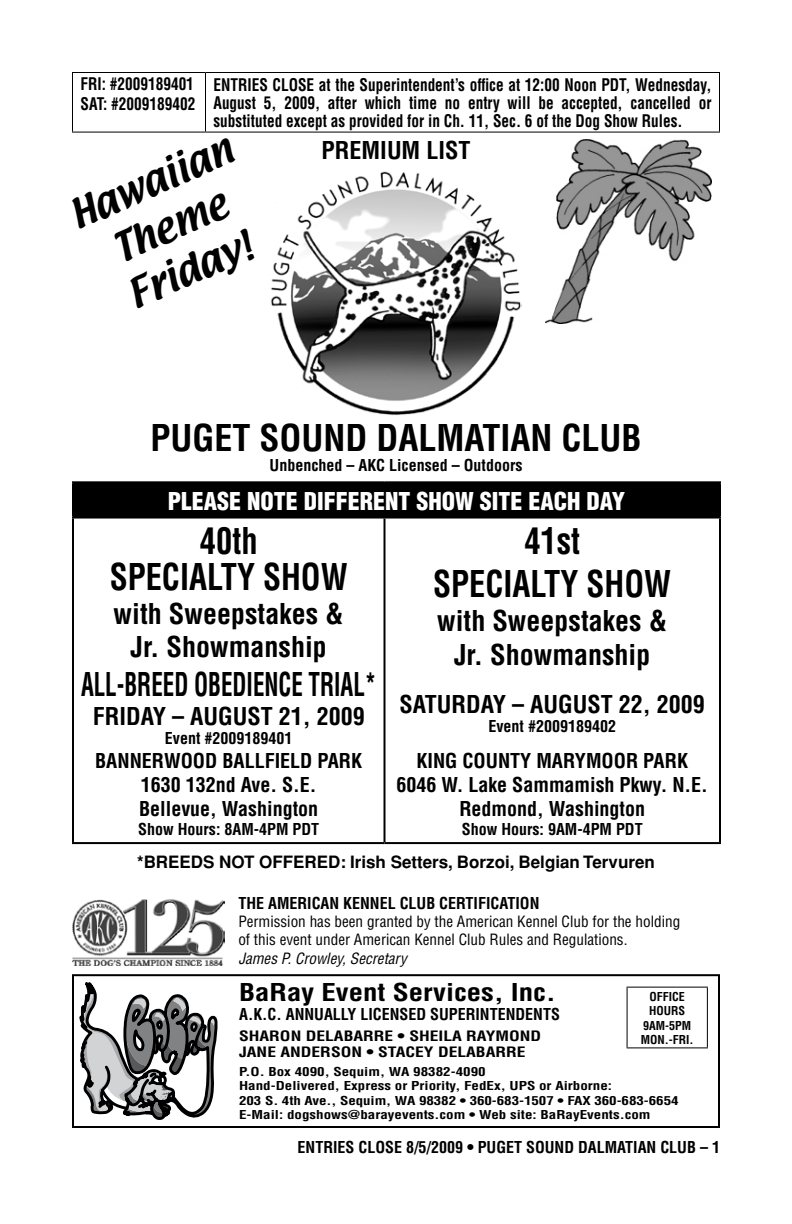
<style>
.page{position:relative;width:792px;height:1224px;background:#fff}
.page>*{position:absolute;margin:0;border:0;box-sizing:border-box;transform-origin:0 0}
.t1{font:700 condensed 36px/36px "Helvetica";color:#000;text-align:center;scale:.9 1}
.t2{font:700 condensed 36px "Helvetica";color:#000}
.t3{font:36px/48px "Textile";color:#000;text-align:center}
.t4{font:700 condensed 32px "Helvetica";color:#000;scale:.72 1}
.t5{font:700 condensed 28px/33.6px "Helvetica";color:#000;text-align:center}
.t6{font:700 condensed 24px "Helvetica";color:#000}
.t7{font:900 condensed 24px "Helvetica";color:#fff}
.t8{font:700 condensed 24px "Helvetica";color:#000;scale:1.2 1}
.t9{font:700 condensed 20px/24px "Helvetica";color:#000}
.t10{font:700 condensed 17px/18px "Helvetica";color:#000;scale:.9 1}
.t11{font:700 17px "Helvetica";color:#000}
.t12{font:700 condensed 16px "Helvetica";color:#000}
.t13{font:condensed 15.2px/18.2px "Helvetica";color:#000}
.t14{font:italic condensed 15.2px "Helvetica";color:#000}
.t15{font:700 condensed 14px/16.8px "Helvetica";color:#000;scale:1.25 1}
.t16{font:700 condensed 12px/14.4px "Helvetica";color:#000;scale:1.25 1}
.t17{font:700 condensed 12px/14.4px "Helvetica";color:#000;text-align:center}
</style>
<div class="page">
<img style="left:270px;top:171px;width:251px;height:244px">
<div style="left:73px;top:482px;width:647px;height:36px;background:#000"></div>
<hr style="left:72px;top:481px;width:313px;height:2px;background:#000">
<hr style="left:72px;top:483px;width:2px;height:34px;background:#000">
<hr style="left:385px;top:481px;width:336px;height:2px;background:#000">
<hr style="left:719px;top:483px;width:2px;height:34px;background:#000">
<hr style="left:72px;top:517px;width:313px;height:2px;background:#000">
<hr style="left:72px;top:519px;width:2px;height:323px;background:#000">
<hr style="left:385px;top:517px;width:336px;height:2px;background:#000">
<hr style="left:384px;top:519px;width:2px;height:323px;background:#000">
<hr style="left:719px;top:519px;width:2px;height:323px;background:#000">
<hr style="left:72px;top:842px;width:313px;height:2px;background:#000">
<hr style="left:385px;top:842px;width:336px;height:2px;background:#000">
<hr style="left:72px;top:72px;width:134px;height:1px;background:#000">
<hr style="left:72px;top:73px;width:1px;height:59px;background:#000">
<hr style="left:206px;top:72px;width:514px;height:1px;background:#000">
<hr style="left:205px;top:73px;width:1px;height:59px;background:#000">
<hr style="left:719px;top:73px;width:1px;height:59px;background:#000">
<hr style="left:72px;top:132px;width:134px;height:1px;background:#000">
<hr style="left:206px;top:132px;width:514px;height:1px;background:#000">
<img style="left:545px;top:139px;width:167px;height:184px">
<div style="left:72px;top:974px;width:648px;height:154px;border:2px solid #000"></div>
<svg style="left:80px;top:982px;width:137px;height:138px"></svg>
<hr style="left:627px;top:987px;width:81px;height:1px;background:#000">
<hr style="left:627px;top:988px;width:1px;height:59px;background:#000">
<hr style="left:707px;top:988px;width:1px;height:59px;background:#000">
<hr style="left:627px;top:1047px;width:81px;height:1px;background:#000">
<img style="left:72px;top:899px;width:153px;height:66px">
<p class="t10" style="left:80px;top:74px;width:129px;line-height:20.4px">FRI: #20091 89401<br>SAT: #20091 89402</p>
<p class="t10" style="left:214px;top:76px;width:555px;text-align:justify">ENTRIES CLOSE at the Superintendent’s office at 1 2:00 Noon PDT, Wednesday, August 5, 2009, after which time no entry will be accepted, cancelled or substituted except as provided for in Ch. 11 , Sec. 6 of the Dog Show Rules.</p>
<h1 class="t3" style="left:63px;top:197px;width:175px;rotate:-24deg">Hawaiian<br>Theme<br>Friday!</h1>
<h3 class="t6" style="left:322px;top:135px;width:150px">PREMIUM LIST</h3>
<h1 class="t2" style="left:150px;top:416px;width:493px">PUGET SOUND DALMATIAN CLUB</h1>
<p class="t12" style="left:270px;top:455px;width:254px">Unbenched – AKC Licensed – Outdoors</p>
<h3 class="t7" style="left:168px;top:486px;width:459px">PLEASE NOTE DIFFERENT SHOW SITE EACH DAY</h3>
<h1 class="t1" style="left:110px;top:523px;width:266px">40th<br>SPECIALTY SHOW</h1>
<h3 class="t5" style="left:114px;top:597px;width:232px">with Sweepstakes &amp;<br>Jr. Showmanship</h3>
<h2 class="t4" style="left:81px;top:664px;width:412px">ALL-BREED OBEDIENCE TRIAL*</h2>
<h3 class="t6" style="left:93px;top:701px;width:274px">FRIDAY – AUGUST 21 , 2009</h3>
<p class="t12" style="left:165px;top:728px;width:126px">Event #20091 89401</p>
<p class="t9" style="left:95px;top:748px;width:25px">Bannerwood</p>
<p class="t9" style="left:222px;top:748px;width:22px">Ballfield</p>
<p class="t9" style="left:317px;top:748px;width:23px">Park</p>
<p class="t9" style="left:139px;top:772px;width:181px">1 630 1 32nd Ave. S.E.<br>Bellevue, Washington</p>
<p class="t12" style="left:138px;top:819px;width:182px">Show Hours: 8AM-4PM PDT</p>
<h1 class="t1" style="left:433px;top:519px;width:266px;line-height:43.2px">41 st<br>SPECIALTY SHOW</h1>
<h3 class="t5" style="left:437px;top:604px;width:232px">with Sweepstakes &amp;<br>Jr. Showmanship</h3>
<h3 class="t6" style="left:400px;top:689px;width:307px">SATURDAY – AUGUST 22, 2009</h3>
<p class="t12" style="left:488px;top:716px;width:129px">Event #20091 89402</p>
<p class="t9" style="left:416px;top:748px;width:22px">King</p>
<p class="t9" style="left:463px;top:748px;width:24px">County</p>
<p class="t9" style="left:536px;top:748px;width:29px">Marymoor</p>
<p class="t9" style="left:643px;top:748px;width:23px">Park</p>
<p class="t9" style="left:397px;top:772px;width:313px">6046 W. Lake Sammamish Pkwy. N.E.</p>
<p class="t9" style="left:459px;top:796px;width:187px">Redmond, Washington</p>
<p class="t12" style="left:462px;top:819px;width:182px">Show Hours: 9AM-4PM PDT</p>
<p class="t11" style="left:137px;top:852px;width:519px">*BREEDS NOT OFFERED: Irish Setters, Borzoi, Belgian Tervuren</p>
<p class="t12" style="left:238px;top:893px;width:303px">THE AMERICAN KENNEL CLUB CERTIFICATION</p>
<p class="t13" style="left:238px;top:912px;width:443px">Permission has been granted by the American Kennel Club for the holding of this event under American Kennel Club Rules and Regulations.</p>
<p class="t14" style="left:238px;top:949px;width:170px">James P. Crowley, Secretary</p>
<h3 class="t8" style="left:239px;top:977px;width:265px">BaRay Event Services, Inc.</h3>
<p class="t12" style="left:239px;top:1004px;width:322px">A.K.C. ANNUALLY LICENSED SUPERINTENDENTS</p>
<p class="t15" style="left:239px;top:1027px;width:243px">SHARON DELABARRE • SHEILA RAYMOND<br>JANE ANDERSON • STACEY DELABARRE</p>
<p class="t16" style="left:239px;top:1064px;width:353px">P.O. Box 4090, Sequim, WA 98382-4090<br>Hand-Delivered, Express or Priority, FedEx, UPS or Airborne:<br>203 S. 4th Ave., Sequim, WA 98382 • 360-683-1 507 • FAX 360-683-6654<br>E-Mail: dogshows@barayevents.com • Web site: BaRayEvents.com</p>
<p class="t17" style="left:641px;top:989px;width:54px">OFFICE<br>HOURS<br>9AM-5PM<br>MON.-FRI.</p>
<p class="t12" style="left:298px;top:1137px;width:412px">ENTRIES CLOSE 8/5/2009 • PUGET SOUND DALMATIAN CLUB –</p>
</div>
